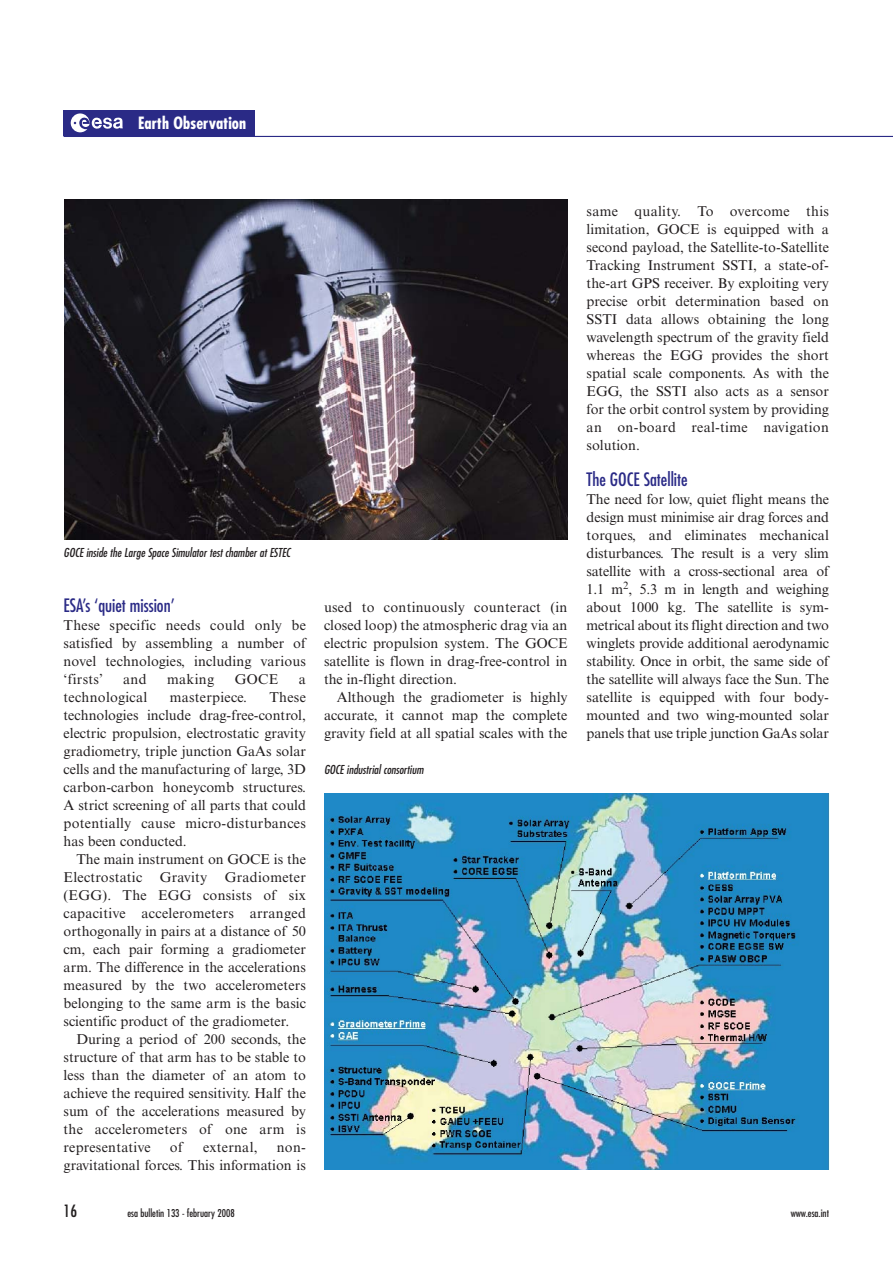
<style>
.page{position:relative;width:893px;height:1263px;background:#fff}
.page>*{position:absolute;margin:0;border:0;box-sizing:border-box;transform-origin:0 0}
.t1{font:condensed 18px "Futura Std";color:#2a2a86}
.t2{font:700 condensed 16.5px "Futura Std";color:#fff}
.t3{font:condensed 16.5px "Futura Std";color:#231f20}
.t4{font:14.25px/18px "Times New Roman MT Std";color:#231f20;text-align:justify}
.t5{font:14.25px "Times New Roman MT Std";letter-spacing:.02em;color:#231f20}
.t6{font:italic condensed 12px "Futura Std";color:#231f20}
.t7{font:condensed 10.5px "Futura Std";color:#231f20}
</style>
<div class="page">
<div style="left:64px;top:110px;width:191px;height:26px;background:#2a2a86"></div>
<svg style="left:71px;top:113px;width:52px;height:19px"></svg>
<hr style="left:64px;top:136px;width:829px;height:1px;background:#2a2a86">
<img style="left:65px;top:200px;width:503px;height:339px">
<img style="left:324px;top:793px;width:505px;height:377px">
<p class="t2" style="left:138px;top:115px;width:109px">Earth Observation</p>
<p class="t6" style="left:64px;top:547px;width:228px">GOCE inside the Large Space Simulator test chamber at ESTEC</p>
<p class="t1" style="left:64px;top:597px;width:112px">ESA’s ‘quiet mission’</p>
<p class="t4" style="left:64px;top:618px;width:244px">These specific needs could only be satisfied by assembling a number of novel technologies, including various ‘firsts’</p>
<p class="t4" style="left:123px;top:672px;width:25px">and</p>
<p class="t4" style="left:167px;top:672px;width:48px">making</p>
<p class="t4" style="left:235px;top:672px;width:45px">GOCE</p>
<p class="t4" style="left:299px;top:672px;width:9px">a</p>
<p class="t5" style="left:64px;top:692px;width:85px">technological</p>
<p class="t5" style="left:170px;top:692px;width:79px">masterpiece.</p>
<p class="t4" style="left:64px;top:690px;width:244px;text-indent:206px">These technologies include drag-free-control, electric propulsion, electrostatic gravity gradiometry, triple junction GaAs solar cells and the manufacturing of large, 3D carbon-carbon honeycomb structures.<br>A strict screening of all parts that could potentially cause micro-disturbances has been conducted.</p>
<p class="t4" style="left:64px;top:852px;width:244px;text-indent:13px">The main instrument on GOCE is the Electrostatic Gravity Gradiometer (EGG). The EGG consists of six capacitive accelerometers arranged orthogonally in pairs at a distance of 50 cm, each pair forming a gradiometer arm. The difference in the accelerations measured by the two accelerometers belonging to the same arm is the basic scientific product of the gradiometer.</p>
<p class="t4" style="left:64px;top:1032px;width:244px;text-indent:13px">During a period of 200 seconds, the structure of that arm has to be stable to less than the diameter of an atom to achieve the required sensitivity. Half the sum of the accelerations measured by the accelerometers of one arm is representative</p>
<p class="t4" style="left:170px;top:1140px;width:14px">of</p>
<p class="t5" style="left:203px;top:1142px;width:56px">external,</p>
<p class="t4" style="left:64px;top:1140px;width:244px;text-align:right">non-<br>gravitational forces. This information is</p>
<p class="t4" style="left:324px;top:600px;width:245px">used to continuously counteract (in closed loop) the atmospheric drag via an electric propulsion system. The GOCE satellite is flown in drag-free-control in the in-flight direction.</p>
<p class="t4" style="left:324px;top:690px;width:245px;text-indent:13px">Although the gradiometer is highly accurate, it cannot map the complete gravity field at all spatial scales with the</p>
<p class="t6" style="left:324px;top:764px;width:101px">GOCE industrial consortium</p>
<p class="t4" style="left:587px;top:204px;width:244px">same quality. To overcome this limitation, GOCE is equipped with a second payload, the Satellite-to-Satellite Tracking Instrument SSTI, a state-of&shy;the-art GPS receiver. By exploiting very precise orbit determination based on SSTI data allows obtaining the long wavelength spectrum of the gravity field whereas the EGG provides the short spatial scale components. As with the EGG, the SSTI also acts as a sensor for the orbit control system by providing an on-board real-time navigation solution.</p>
<p class="t1" style="left:587px;top:471px;width:103px">The GOCE Satellite</p>
<p class="t4" style="left:587px;top:492px;width:244px">The need for low, quiet flight means the design must minimise air drag forces and torques, and eliminates mechanical disturbances. The result is a very slim satellite with a cross-sectional area of 1.1 m<sup>2</sup>, 5.3 m in length and weighing about 1000 kg. The satellite is sym&shy;metrical about its flight direction and two winglets provide additional aerodynamic stability. Once in orbit, the same side of the satellite will always face the Sun. The satellite is equipped with four body&shy;mounted and two wing-mounted solar panels that use triple junction GaAs solar</p>
<p class="t3" style="left:64px;top:1203px;width:15px">16</p>
<p class="t7" style="left:127px;top:1209px;width:109px">esa bulletin 133 - february 2008</p>
<p class="t7" style="left:791px;top:1208px;width:40px">www.esa.int</p>
</div>
